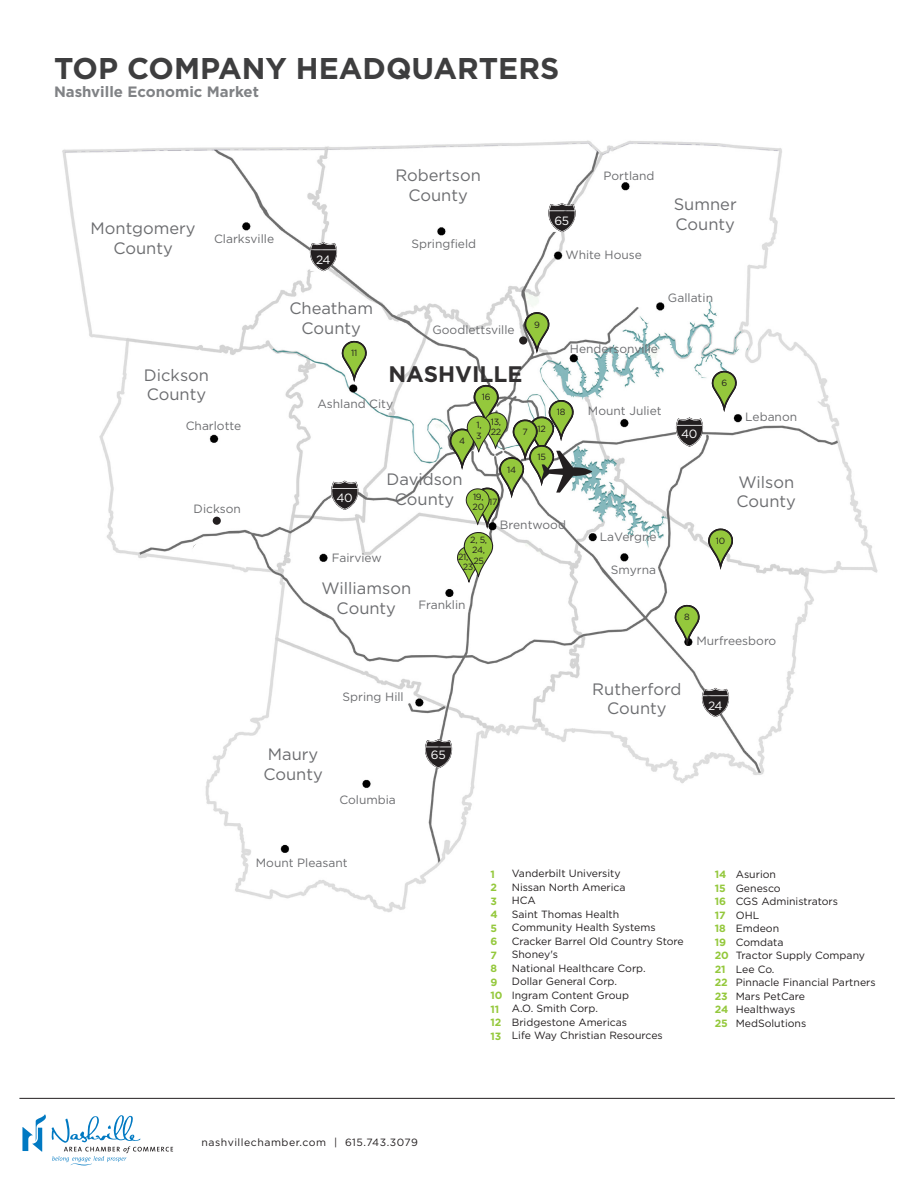
<style>
.page{position:relative;width:918px;height:1188px;background:#fff}
.page>*{position:absolute;margin:0;border:0;box-sizing:border-box;transform-origin:0 0}
.t1{font:700 30px "Gotham";color:#3e3e3f}
.t2{font:700 22.5px "Gotham";color:#312f30}
.t3{font:16.5px "Gotham";color:#6c6d70}
.t4{font:700 15px "Gotham";color:#808285}
.t5{font:12px "Gotham";color:#6c6d70}
.t6{font:12px "Gotham";letter-spacing:-.025em;color:#fff}
.t7{font:10.5px "Gotham";color:#231f20}
.t8{font:700 10.5px "Gotham";color:#94c83c}
.t9{font:10.5px "Gotham";letter-spacing:.05em;color:#231f20}
.t10{font:9px/10.5px "Gotham";letter-spacing:-.03em;color:#231f20}
</style>
<div class="page">
<img style="left:62px;top:140px;width:816px;height:773px">
<svg style="left:341px;top:340px;width:28px;height:40px"></svg>
<svg style="left:524px;top:311px;width:28px;height:41px"></svg>
<svg style="left:711px;top:370px;width:28px;height:40px"></svg>
<svg style="left:674px;top:604px;width:28px;height:40px"></svg>
<svg style="left:708px;top:527px;width:27px;height:41px"></svg>
<div style="left:213px;top:517px;width:8px;height:8px;background:#231f20;border-radius:50%"></div>
<svg style="left:425px;top:739px;width:27px;height:29px"></svg>
<svg style="left:702px;top:688px;width:27px;height:29px"></svg>
<svg style="left:331px;top:481px;width:27px;height:29px"></svg>
<svg style="left:676px;top:417px;width:27px;height:30px"></svg>
<svg style="left:310px;top:242px;width:27px;height:29px"></svg>
<svg style="left:548px;top:203px;width:28px;height:29px"></svg>
<svg style="left:22px;top:1114px;width:151px;height:51px"></svg>
<hr style="left:19px;top:1098px;width:876px;height:1px;background:#231f20">
<div style="left:193px;top:543px;width:13px;height:14px;background:#fff;border-radius:50%"></div>
<svg style="left:449px;top:383px;width:143px;height:205px"></svg>
<div style="left:519px;top:336px;width:8px;height:9px;background:#231f20;border-radius:50%"></div>
<p class="t1" style="left:54px;top:51px;width:507px">TOP COMPANY HEADQUARTERS</p>
<p class="t4" style="left:54px;top:83px;width:207px">Nashville Economic Market</p>
<p class="t3" style="left:395px;top:166px;width:87px">Robertson</p>
<p class="t3" style="left:408px;top:186px;width:61px">County</p>
<p class="t3" style="left:91px;top:219px;width:107px">Montgomery</p>
<p class="t3" style="left:113px;top:239px;width:61px">County</p>
<p class="t5" style="left:411px;top:237px;width:66px">Springfield</p>
<p class="t5" style="left:214px;top:232px;width:61px">Clarksville</p>
<p class="t6" style="left:316px;top:253px;width:16px">24</p>
<p class="t6" style="left:554px;top:214px;width:16px">65</p>
<p class="t5" style="left:604px;top:169px;width:52px">Portland</p>
<p class="t5" style="left:565px;top:249px;width:78px">White House</p>
<p class="t3" style="left:674px;top:195px;width:65px">Sumner</p>
<p class="t3" style="left:676px;top:215px;width:61px">County</p>
<p class="t3" style="left:144px;top:366px;width:67px">Dickson</p>
<p class="t3" style="left:147px;top:385px;width:61px">County</p>
<p class="t5" style="left:186px;top:419px;width:57px">Charlotte</p>
<p class="t3" style="left:289px;top:299px;width:85px">Cheatham</p>
<p class="t3" style="left:302px;top:319px;width:61px">County</p>
<p class="t10" style="left:351px;top:348px;width:8px">11</p>
<p class="t5" style="left:433px;top:323px;width:84px">Goodlettsville</p>
<p class="t2" style="left:388px;top:361px;width:136px">NASHVILLE</p>
<p class="t5" style="left:317px;top:397px;width:77px">Ashland City</p>
<p class="t10" style="left:482px;top:392px;width:10px">16</p>
<p class="t10" style="left:534px;top:319px;width:7px">9</p>
<p class="t10" style="left:459px;top:435px;width:8px">4</p>
<p class="t10" style="left:476px;top:419px;width:7px">1,</p>
<p class="t10" style="left:476px;top:430px;width:7px">3</p>
<p class="t10" style="left:491px;top:416px;width:12px">13,<br>22</p>
<p class="t10" style="left:522px;top:426px;width:7px">7</p>
<p class="t10" style="left:537px;top:423px;width:10px">12</p>
<p class="t10" style="left:537px;top:452px;width:10px">15</p>
<p class="t5" style="left:668px;top:291px;width:47px">Gallatin</p>
<p class="t5" style="left:570px;top:343px;width:90px">Hendersonville</p>
<p class="t10" style="left:557px;top:407px;width:10px">18</p>
<p class="t5" style="left:588px;top:404px;width:75px">Mount Juliet</p>
<p class="t6" style="left:681px;top:427px;width:18px">40</p>
<p class="t10" style="left:721px;top:378px;width:7px">6</p>
<p class="t5" style="left:745px;top:410px;width:53px">Lebanon</p>
<p class="t5" style="left:194px;top:502px;width:49px">Dickson</p>
<p class="t6" style="left:336px;top:492px;width:18px">40</p>
<p class="t3" style="left:387px;top:470px;width:78px">Davidson</p>
<p class="t3" style="left:395px;top:490px;width:61px">County</p>
<p class="t10" style="left:473px;top:491px;width:12px">19,</p>
<p class="t10" style="left:473px;top:501px;width:13px">20</p>
<p class="t10" style="left:489px;top:496px;width:10px">17</p>
<p class="t10" style="left:507px;top:464px;width:11px">14</p>
<p class="t5" style="left:500px;top:518px;width:68px">Brentwood</p>
<p class="t5" style="left:332px;top:551px;width:51px">Fairview</p>
<p class="t10" style="left:470px;top:534px;width:18px">2, 5,<br>24,</p>
<p class="t10" style="left:473px;top:555px;width:12px">25</p>
<p class="t10" style="left:458px;top:551px;width:12px">21,</p>
<p class="t10" style="left:463px;top:562px;width:12px">23</p>
<p class="t3" style="left:322px;top:579px;width:91px">Williamson</p>
<p class="t3" style="left:337px;top:599px;width:61px">County</p>
<p class="t5" style="left:418px;top:598px;width:49px">Franklin</p>
<p class="t5" style="left:343px;top:691px;width:63px">Spring Hill</p>
<p class="t3" style="left:268px;top:745px;width:52px">Maury</p>
<p class="t3" style="left:263px;top:765px;width:61px">County</p>
<p class="t5" style="left:339px;top:793px;width:58px">Columbia</p>
<p class="t6" style="left:431px;top:748px;width:16px">65</p>
<p class="t5" style="left:600px;top:530px;width:58px">LaVergne</p>
<p class="t5" style="left:611px;top:563px;width:47px">Smyrna</p>
<p class="t10" style="left:716px;top:535px;width:11px">10</p>
<p class="t3" style="left:738px;top:473px;width:57px">Wilson</p>
<p class="t3" style="left:737px;top:492px;width:61px">County</p>
<p class="t10" style="left:684px;top:612px;width:7px">8</p>
<p class="t5" style="left:696px;top:634px;width:81px">Murfreesboro</p>
<p class="t3" style="left:592px;top:680px;width:91px">Rutherford</p>
<p class="t3" style="left:607px;top:699px;width:61px">County</p>
<p class="t6" style="left:708px;top:699px;width:16px">24</p>
<p class="t5" style="left:256px;top:857px;width:93px">Mount Pleasant</p>
<p class="t8" style="left:490px;top:868px;width:6px">1</p>
<p class="t8" style="left:490px;top:882px;width:8px">2</p>
<p class="t8" style="left:490px;top:895px;width:8px">3</p>
<p class="t8" style="left:490px;top:909px;width:9px">4</p>
<p class="t8" style="left:490px;top:922px;width:8px">5</p>
<p class="t8" style="left:490px;top:936px;width:8px">6</p>
<p class="t8" style="left:490px;top:949px;width:8px">7</p>
<p class="t8" style="left:490px;top:963px;width:8px">8</p>
<p class="t8" style="left:490px;top:976px;width:8px">9</p>
<p class="t8" style="left:490px;top:990px;width:14px">10</p>
<p class="t8" style="left:490px;top:1003px;width:10px">11</p>
<p class="t8" style="left:490px;top:1017px;width:12px">12</p>
<p class="t8" style="left:490px;top:1030px;width:12px">13</p>
<p class="t7" style="left:512px;top:868px;width:110px">Vanderbilt University</p>
<p class="t7" style="left:512px;top:881px;width:115px">Nissan North America</p>
<p class="t7" style="left:512px;top:895px;width:26px">HCA</p>
<p class="t7" style="left:512px;top:908px;width:109px">Saint Thomas Health</p>
<p class="t7" style="left:512px;top:922px;width:145px">Community Health Systems</p>
<p class="t7" style="left:512px;top:935px;width:174px">Cracker Barrel Old Country Store</p>
<p class="t7" style="left:512px;top:949px;width:48px">Shoney's</p>
<p class="t7" style="left:512px;top:962px;width:135px">National Healthcare Corp.</p>
<p class="t7" style="left:512px;top:976px;width:107px">Dollar General Corp.</p>
<p class="t7" style="left:512px;top:989px;width:119px">Ingram Content Group</p>
<p class="t7" style="left:512px;top:1003px;width:88px">A.O. Smith Corp.</p>
<p class="t7" style="left:512px;top:1016px;width:117px">Bridgestone Americas</p>
<p class="t7" style="left:512px;top:1030px;width:153px">Life Way Christian Resources</p>
<p class="t7" style="left:736px;top:869px;width:42px">Asurion</p>
<p class="t7" style="left:736px;top:882px;width:46px">Genesco</p>
<p class="t7" style="left:736px;top:896px;width:104px">CGS Administrators</p>
<p class="t7" style="left:736px;top:909px;width:25px">OHL</p>
<p class="t7" style="left:736px;top:923px;width:45px">Emdeon</p>
<p class="t7" style="left:736px;top:936px;width:49px">Comdata</p>
<p class="t7" style="left:736px;top:950px;width:131px">Tractor Supply Company</p>
<p class="t7" style="left:736px;top:963px;width:40px">Lee Co.</p>
<p class="t7" style="left:736px;top:977px;width:141px">Pinnacle Financial Partners</p>
<p class="t7" style="left:736px;top:990px;width:71px">Mars PetCare</p>
<p class="t7" style="left:736px;top:1004px;width:61px">Healthways</p>
<p class="t7" style="left:736px;top:1017px;width:72px">MedSolutions</p>
<p class="t8" style="left:715px;top:868px;width:13px">14</p>
<p class="t8" style="left:715px;top:882px;width:13px">15</p>
<p class="t8" style="left:715px;top:895px;width:13px">16</p>
<p class="t8" style="left:715px;top:909px;width:12px">17</p>
<p class="t8" style="left:715px;top:922px;width:13px">18</p>
<p class="t8" style="left:715px;top:936px;width:13px">19</p>
<p class="t8" style="left:715px;top:949px;width:16px">20</p>
<p class="t8" style="left:715px;top:963px;width:12px">21</p>
<p class="t8" style="left:715px;top:976px;width:15px">22</p>
<p class="t8" style="left:715px;top:990px;width:15px">23</p>
<p class="t8" style="left:715px;top:1003px;width:15px">24</p>
<p class="t8" style="left:715px;top:1017px;width:15px">25</p>
<p class="t9" style="left:202px;top:1136px;width:218px">nashvillechamber.com | 615.743.3079</p>
</div>
